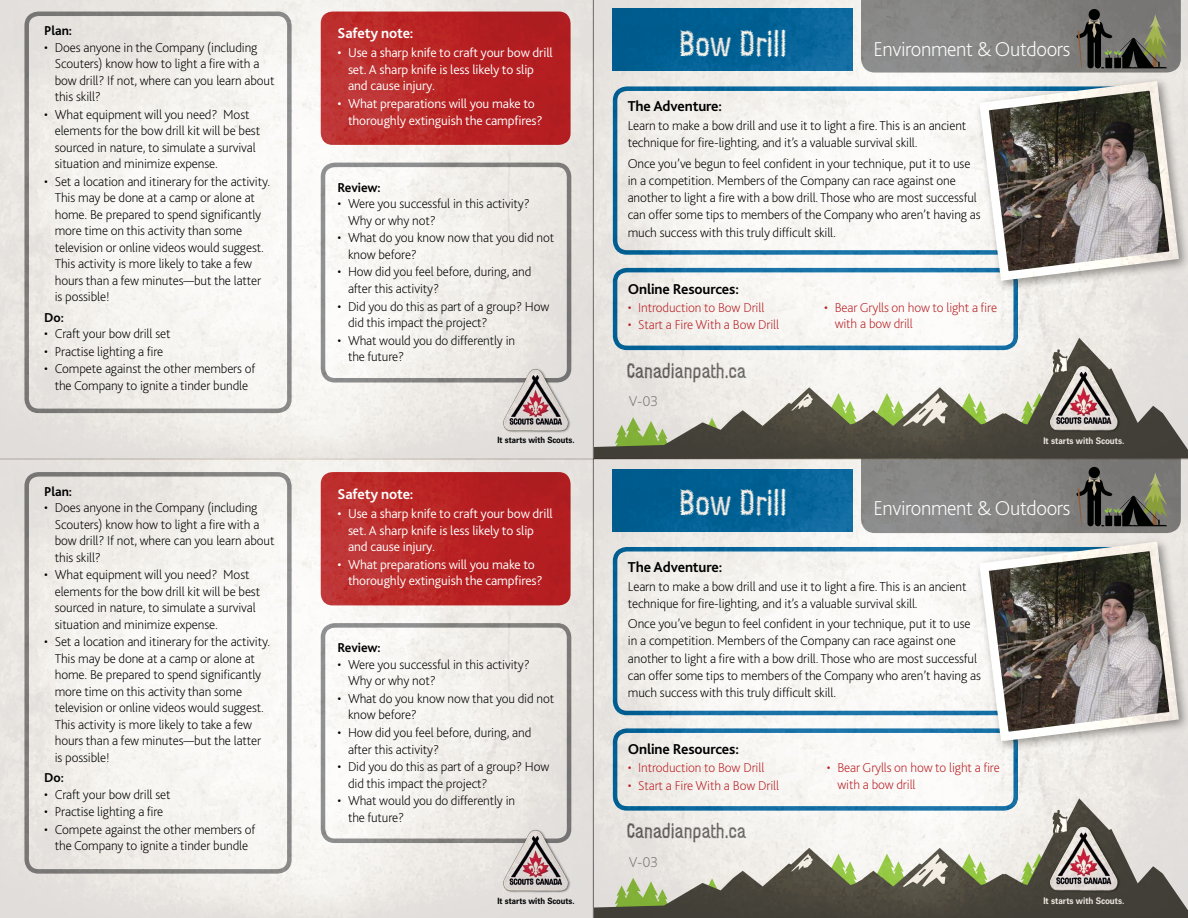
<style>
.page{position:relative;width:1188px;height:918px;background:#fff}
.page>*{position:absolute;margin:0;border:0;box-sizing:border-box;transform-origin:0 0}
.t1{font:36px "Conference Call BH Line Two";color:#fff}
.t2{font:200 21px "Bliss 2";letter-spacing:-.02em;color:#fff}
.t3{font:21px "Conference Call BH Line Two";color:#58595b}
.t4{font:700 15px "Bliss 2";letter-spacing:-.01em;color:#000}
.t5{font:700 15px "Bliss 2";letter-spacing:-.01em;color:#fff}
.t6{font:200 15px "Bliss 2";color:#808285}
.t7{font:200 13.5px/16.5px "Bliss 2";letter-spacing:-.01em;color:#000}
.t8{font:300 13.5px/16.5px "Bliss 2";letter-spacing:-.01em;color:#fff}
.t9{font:200 13.5px/16.5px "Bliss 2";letter-spacing:-.01em;color:#b82025}
.t10{font:700 13.5px "Bliss 2";letter-spacing:-.01em;color:#000}
.t11{font:700 9.15px "Univers LT Std";color:#fff;scale:.9 1}
.t12{font:700 8.7px "Univers LT Std";color:#000;scale:.9 1}
</style>
<div class="page">
<img style="left:0;top:0;width:1188px;height:918px">
<div style="left:1089px;top:467px;width:11px;height:11px;background:#000101;border-radius:50%"></div>
<svg style="left:1076px;top:472px;width:92px;height:55px;background:#5c5c50"></svg>
<svg style="left:861px;top:0;width:320px;height:73px;background:#7d7d79"></svg>
<p class="t10" style="left:44px;top:22px;width:29px">Plan:</p>
<p class="t7" style="left:55px;top:39px;width:221px;text-indent:-11px">• Does anyone in the Company (including Scouters) know how to light a fire with a bow drill? If not, where can you learn about this skill?</p>
<p class="t7" style="left:55px;top:106px;width:207px;text-indent:-11px">• What equipment will you need? Most elements for the bow drill kit will be best sourced in nature, to simulate a survival situation and minimize expense.</p>
<p class="t7" style="left:55px;top:173px;width:217px;text-indent:-11px">• Set a location and itinerary for the activity.<br>This may be done at a camp or alone at home. Be prepared to spend significantly more time on this activity than some television or online videos would suggest.<br>This activity is more likely to take a few hours than a few minutes—but the latter is possible!</p>
<p class="t10" style="left:44px;top:309px;width:21px">Do:</p>
<p class="t7" style="left:44px;top:325px;width:128px">• Craft your bow drill set</p>
<p class="t7" style="left:44px;top:343px;width:121px">• Practise lighting a fire</p>
<p class="t7" style="left:44px;top:360px;width:212px;text-align:center">• Compete against the other members of the Company to ignite a tinder bundle</p>
<p class="t10" style="left:44px;top:483px;width:29px">Plan:</p>
<p class="t7" style="left:55px;top:499px;width:221px;text-indent:-11px">• Does anyone in the Company (including Scouters) know how to light a fire with a bow drill? If not, where can you learn about this skill?</p>
<p class="t7" style="left:55px;top:566px;width:207px;text-indent:-11px">• What equipment will you need? Most elements for the bow drill kit will be best sourced in nature, to simulate a survival situation and minimize expense.</p>
<p class="t7" style="left:55px;top:633px;width:217px;text-indent:-11px">• Set a location and itinerary for the activity.<br>This may be done at a camp or alone at home. Be prepared to spend significantly more time on this activity than some television or online videos would suggest.<br>This activity is more likely to take a few hours than a few minutes—but the latter is possible!</p>
<p class="t10" style="left:44px;top:769px;width:21px">Do:</p>
<p class="t7" style="left:44px;top:786px;width:128px">• Craft your bow drill set</p>
<p class="t7" style="left:44px;top:803px;width:121px">• Practise lighting a fire</p>
<p class="t7" style="left:44px;top:821px;width:212px;text-align:center">• Compete against the other members of the Company to ignite a tinder bundle</p>
<p class="t5" style="left:338px;top:24px;width:78px">Safety note:</p>
<p class="t8" style="left:348px;top:44px;width:206px;text-indent:-11px">• Use a sharp knife to craft your bow drill set. A sharp knife is less likely to slip and cause injury.</p>
<p class="t8" style="left:348px;top:95px;width:196px;text-indent:-11px">• What preparations will you make to thoroughly extinguish the campfires?</p>
<p class="t10" style="left:338px;top:179px;width:45px">Review:</p>
<p class="t7" style="left:348px;top:195px;width:183px;text-indent:-11px">• Were you successful in this activity?<br>Why or why not?</p>
<p class="t7" style="left:348px;top:229px;width:208px;text-indent:-11px">• What do you know now that you did not know before?</p>
<p class="t7" style="left:348px;top:263px;width:185px;text-indent:-11px">• How did you feel before, during, and after this activity?</p>
<p class="t7" style="left:348px;top:297px;width:203px;text-indent:-11px">• Did you do this as part of a group? How did this impact the project?</p>
<p class="t7" style="left:348px;top:332px;width:169px;text-indent:-11px">• What would you do differently in the future?</p>
<p class="t12" style="left:497px;top:435px;width:87px">It starts with Scouts.</p>
<p class="t5" style="left:338px;top:484px;width:78px">Safety note:</p>
<p class="t8" style="left:348px;top:505px;width:206px;text-indent:-11px">• Use a sharp knife to craft your bow drill set. A sharp knife is less likely to slip and cause injury.</p>
<p class="t8" style="left:348px;top:556px;width:196px;text-indent:-11px">• What preparations will you make to thoroughly extinguish the campfires?</p>
<p class="t10" style="left:338px;top:640px;width:45px">Review:</p>
<p class="t7" style="left:348px;top:656px;width:183px;text-indent:-11px">• Were you successful in this activity?<br>Why or why not?</p>
<p class="t7" style="left:348px;top:690px;width:208px;text-indent:-11px">• What do you know now that you did not know before?</p>
<p class="t7" style="left:348px;top:724px;width:185px;text-indent:-11px">• How did you feel before, during, and after this activity?</p>
<p class="t7" style="left:348px;top:758px;width:203px;text-indent:-11px">• Did you do this as part of a group? How did this impact the project?</p>
<p class="t7" style="left:348px;top:792px;width:169px;text-indent:-11px">• What would you do differently in the future?</p>
<p class="t12" style="left:497px;top:896px;width:87px">It starts with Scouts.</p>
<h1 class="t1" style="left:679px;top:21px;width:109px">Bow Drill</h1>
<h2 class="t2" style="left:874px;top:36px;width:198px">Environment &amp; Outdoors</h2>
<p class="t4" style="left:628px;top:97px;width:96px">The Adventure:</p>
<p class="t7" style="left:628px;top:117px;width:340px;line-height:17.2px">Learn to make a bow drill and use it to light a fire. This is an ancient technique for fire-lighting, and it’s a valuable survival skill.</p>
<p class="t7" style="left:628px;top:154px;width:354px;line-height:17.2px">Once you’ve begun to feel confident in your technique, put it to use in a competition. Members of the Company can race against one another to light a fire with a bow drill. Those who are most successful can offer some tips to members of the Company who aren’t having as much success with this truly difficult skill.</p>
<p class="t4" style="left:628px;top:279px;width:113px">Online Resources:</p>
<p class="t9" style="left:628px;top:299px;width:138px">• Introduction to Bow Drill</p>
<p class="t9" style="left:628px;top:316px;width:153px">• Start a Fire With a Bow Drill</p>
<h2 class="t3" style="left:626px;top:357px;width:121px">Canadianpath.ca</h2>
<p class="t6" style="left:629px;top:392px;width:31px">V-03</p>
<h1 class="t1" style="left:679px;top:480px;width:109px">Bow Drill</h1>
<p class="t9" style="left:835px;top:299px;width:164px;text-indent:-11px">• Bear Grylls on how to light a fire with a bow drill</p>
<p class="t11" style="left:1043px;top:435px;width:92px">It starts with Scouts.</p>
<h2 class="t2" style="left:874px;top:495px;width:198px">Environment &amp; Outdoors</h2>
<p class="t4" style="left:628px;top:558px;width:96px">The Adventure:</p>
<p class="t7" style="left:628px;top:577px;width:340px;line-height:17.2px">Learn to make a bow drill and use it to light a fire. This is an ancient technique for fire-lighting, and it’s a valuable survival skill.</p>
<p class="t7" style="left:628px;top:615px;width:354px;line-height:17.2px">Once you’ve begun to feel confident in your technique, put it to use in a competition. Members of the Company can race against one another to light a fire with a bow drill. Those who are most successful can offer some tips to members of the Company who aren’t having as much success with this truly difficult skill.</p>
<p class="t4" style="left:628px;top:740px;width:113px">Online Resources:</p>
<p class="t9" style="left:628px;top:759px;width:138px">• Introduction to Bow Drill</p>
<p class="t9" style="left:628px;top:777px;width:153px">• Start a Fire With a Bow Drill</p>
<h2 class="t3" style="left:626px;top:818px;width:121px">Canadianpath.ca</h2>
<p class="t6" style="left:629px;top:853px;width:31px">V-03</p>
<p class="t9" style="left:837px;top:759px;width:164px;text-indent:-11px">• Bear Grylls on how to light a fire with a bow drill</p>
<p class="t11" style="left:1043px;top:895px;width:92px">It starts with Scouts.</p>
</div>
